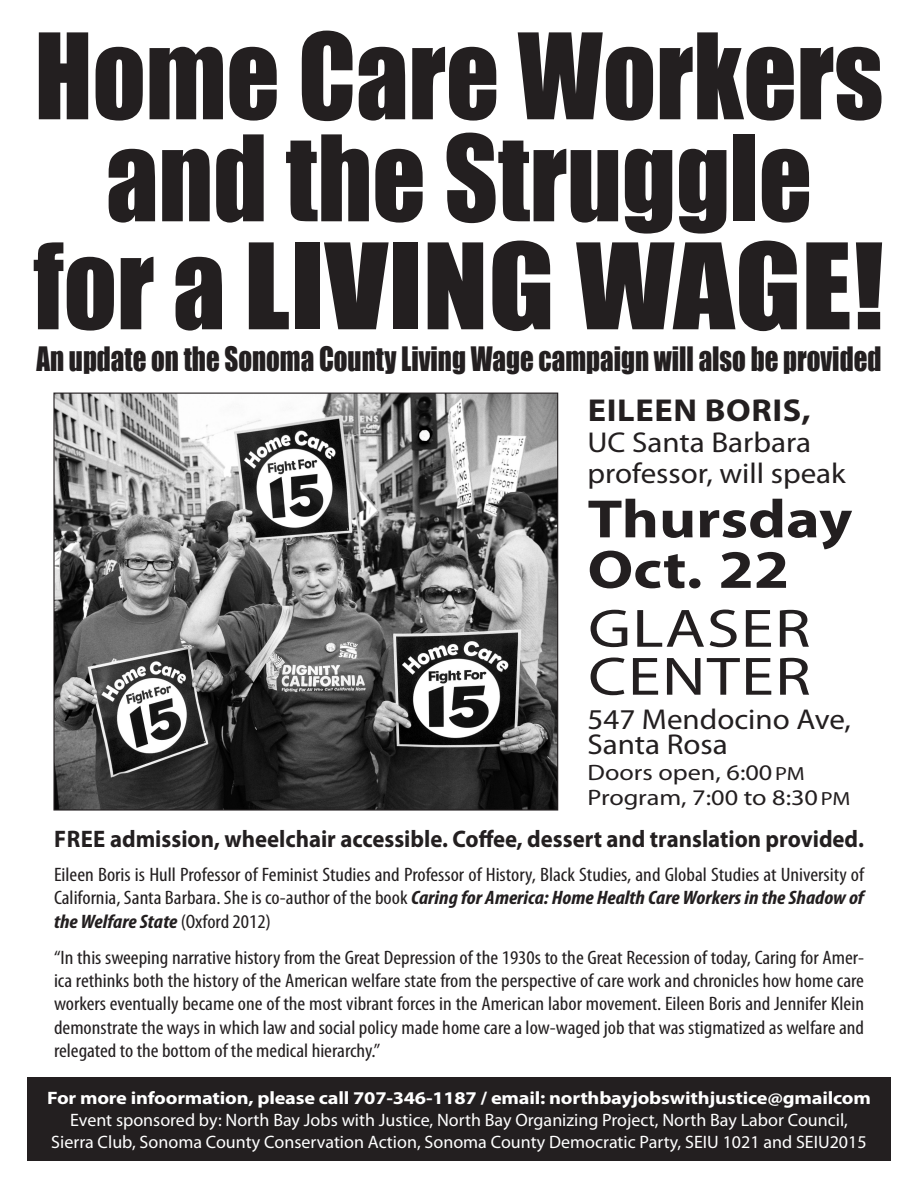
<style>
.page{position:relative;width:918px;height:1188px;background:#fff}
.page>*{position:absolute;margin:0;border:0;box-sizing:border-box;transform-origin:0 0}
.t1{font:109.95px "Impact";color:#231f20;scale:.95 1}
.t2{font:700 54.3px/50.6px "Myriad Pro";color:#231f20;scale:1.17 1}
.t3{font:54.3px/48px "Myriad Pro";letter-spacing:.02em;color:#231f20;scale:1.22 1}
.t4{font:700 31.8px "Myriad Pro";letter-spacing:.02em;color:#231f20;scale:1.08 1}
.t5{font:30.9px "Impact";color:#231f20;scale:.87 1}
.t6{font:28.8px/25.2px "Myriad Pro";color:#231f20;scale:1.08 1}
.t7{font:700 24px "Myriad Pro";color:#231f20;scale:.95 1}
.t8{font:22.35px "Myriad Pro";color:#231f20;scale:1.17 1}
.t9{font:condensed 19.5px/23.4px "Myriad Pro";color:#231f20;text-align:justify;scale:1.1 1}
.t10{font:18px "Myriad Pro";color:#fff}
.t11{font:700 18px "Myriad Pro";letter-spacing:-.01em;color:#fff;scale:1.13 1}
.s1{font-family:"Myriad Pro Regular SC850";font-size:19.05px}
.s2{font-weight:700;font-style:italic}
</style>
<div class="page">
<img style="left:55px;top:395px;width:501px;height:414px">
<div style="left:27px;top:1078px;width:864px;height:83px;background:#231f20"></div>
<p class="t1" style="left:35px;top:-9px;width:895px">Home Care Workers</p>
<p class="t1" style="left:106px;top:93px;width:745px">and the Struggle</p>
<p class="t1" style="left:33px;top:201px;width:897px">for a LIVING WAGE!</p>
<p class="t5" style="left:37px;top:334px;width:973px">An update on the Sonoma County Living Wage campaign will also be provided</p>
<p class="t4" style="left:588px;top:393px;width:208px">EILEEN BORIS,</p>
<p class="t6" style="left:588px;top:430px;width:209px">UC Santa Barbara</p>
<p class="t6" style="left:588px;top:461px;width:241px">professor, will speak</p>
<p class="t2" style="left:588px;top:495px;width:228px">Thursday<br>Oct. 22</p>
<p class="t3" style="left:588px;top:606px;width:184px">GLASER<br>CENTER</p>
<p class="t6" style="left:588px;top:708px;width:245px">547 Mendocino Ave,<br>Santa Rosa</p>
<p class="t8" style="left:588px;top:760px;width:187px">Doors open, 6:00 <span class="s1">pm</span></p>
<p class="t8" style="left:588px;top:785px;width:226px">Program, 7:00 to 8:30 <span class="s1">pm</span></p>
<p class="t7" style="left:54px;top:826px;width:854px">FREE admission, wheelchair accessible. Coffee, dessert and translation provided.</p>
<p class="t9" style="left:54px;top:862px;width:738px">Eileen Boris is Hull Professor of Feminist Studies and Professor of History, Black Studies, and Global Studies at University of California, Santa Barbara. She is co-author of the book <span class="s2">Caring for America: Home Health Care Workers in the Shadow of the Welfare State</span> (Oxford 2012)</p>
<p class="t9" style="left:54px;top:945px;width:738px">“In this sweeping narrative history from the Great Depression of the 1930s to the Great Recession of today, Caring for Amer&shy;ica rethinks both the history of the American welfare state from the perspective of care work and chronicles how home care workers eventually became one of the most vibrant forces in the American labor movement. Eileen Boris and Jennifer Klein demonstrate the ways in which law and social policy made home care a low-waged job that was stigmatized as welfare and relegated to the bottom of the medical hierarchy.”</p>
<p class="t11" style="left:47px;top:1088px;width:730px">For more infoormation, please call 707-346-1187 / email: northbayjobswithjustice@gmailcom</p>
<p class="t10" style="left:70px;top:1110px;width:779px">Event sponsored by: North Bay Jobs with Justice, North Bay Organizing Project, North Bay Labor Council,</p>
<p class="t10" style="left:51px;top:1132px;width:817px">Sierra Club, Sonoma County Conservation Action, Sonoma County Democratic Party, SEIU 1021 and SEIU2015</p>
</div>
